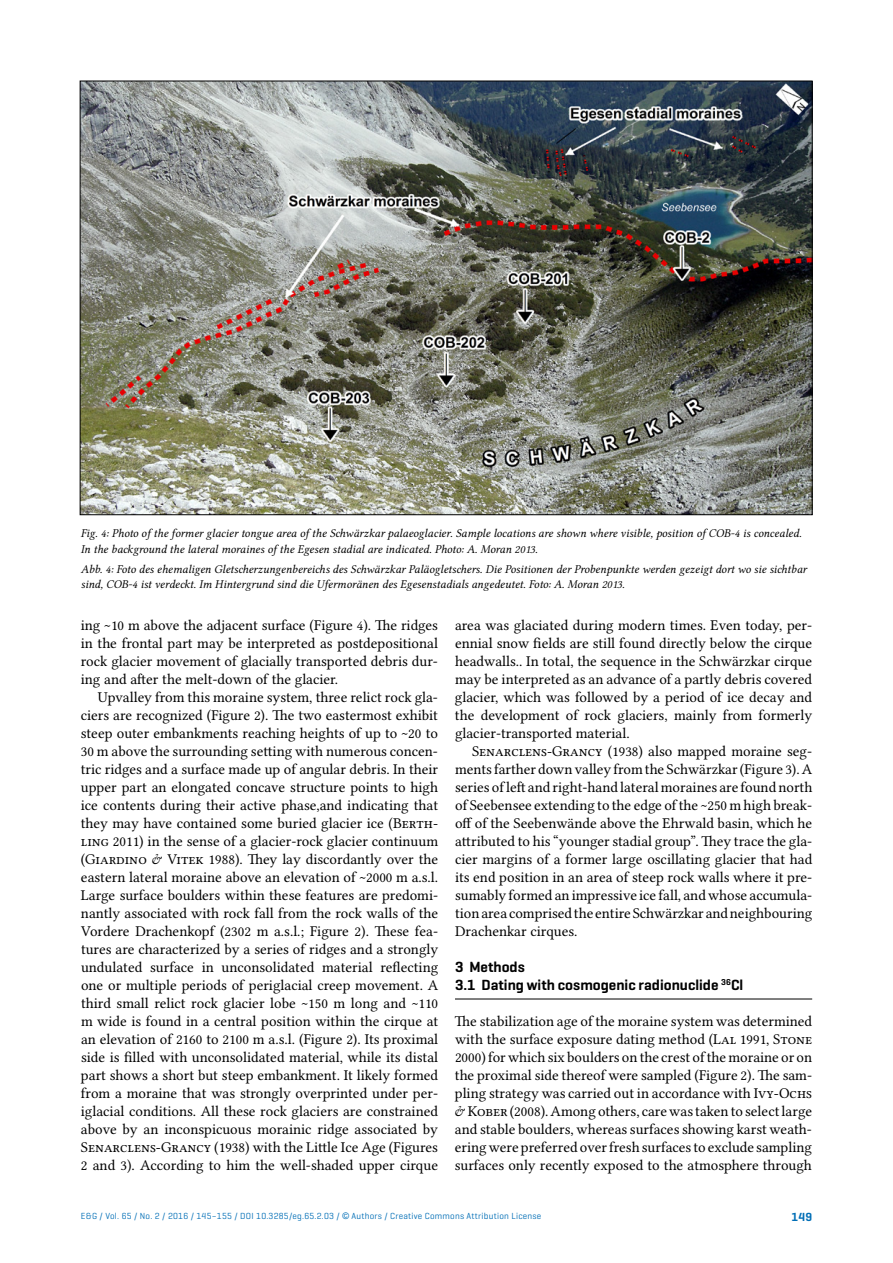
<style>
.page{position:relative;width:893px;height:1263px;background:#fff}
.page>*{position:absolute;margin:0;border:0;box-sizing:border-box;transform-origin:0 0}
.t1{font:15px/18px "Lin Libertine O";color:#000;text-align:justify}
.t2{font:600 15px/18px "Geogrotesque";color:#000}
.t3{font:12px/15.6px "Lin Libertine OI";color:#000}
.t4{font:600 12px "Geogrotesque";color:#006eb6}
.t5{font:9px "Geogrotesque";letter-spacing:.025em;color:#006eb6}
.s1{font-family:"Arial"}
</style>
<div class="page">
<hr style="left:455px;top:999px;width:357px;height:1px;background:#000">
<img style="left:82px;top:83px;width:729px;height:430px">
<p class="t3" style="left:81px;top:526px;width:722px">Fig. 4: Photo of the former glacier tongue area of the Schwärzkar palaeoglacier. Sample locations are shown where visible, position of COB-4 is concealed.<br>In the background the lateral moraines of the Egesen stadial are indicated. Photo: A. Moran 2013.</p>
<p class="t3" style="left:81px;top:561px;width:727px">Abb. 4: Foto des ehemaligen Gletscherzungenbereichs des Schwärzkar Paläogletschers. Die Positionen der Probenpunkte werden gezeigt dort wo sie sichtbar sind, COB-4 ist verdeckt. Im Hintergrund sind die Ufermoränen des Egesenstadials angedeutet. Foto: A. Moran 2013.</p>
<p class="t1" style="left:81px;top:616px;width:359px">ing ~10 m above the adjacent surface (Figure 4). The ridges in the frontal part may be interpreted as postdepositional rock glacier movement of glacially transported debris dur&shy;ing and after the melt-down of the glacier.</p>
<p class="t1" style="left:81px;top:688px;width:359px;text-indent:17px">Upvalley from this moraine system, three relict rock gla&shy;ciers are recognized (Figure 2). The two eastermost exhibit steep outer embankments reaching heights of up to ~20 to 30 m above the surrounding setting with numerous concen&shy;tric ridges and a surface made up of angular debris. In their upper part an elongated concave structure points to high ice contents during their active phase,and indicating that they may have contained some buried glacier ice (Berth&shy;ling 2011) in the sense of a glacier-rock glacier continuum (Giardino &amp; Vitek 1988). They lay discordantly over the eastern lateral moraine above an elevation of ~2000 m a.s.l.<br>Large surface boulders within these features are predomi&shy;nantly associated with rock fall from the rock walls of the Vordere Drachenkopf (2302 m a.s.l.; Figure 2). These fea&shy;tures are characterized by a series of ridges and a strongly undulated surface in unconsolidated material reflecting one or multiple periods of periglacial creep movement. A third small relict rock glacier lobe ~150 m long and ~110 m wide is found in a central position within the cirque at an elevation of 2160 to 2100 m a.s.l. (Figure 2). Its proximal side is filled with unconsolidated material, while its distal part shows a short but steep embankment. It likely formed from a moraine that was strongly overprinted under per&shy;iglacial conditions. All these rock glaciers are constrained above by an inconspicuous morainic ridge associated by Senarclens-Grancy (1938) with the Little Ice Age (Figures 2 and 3). According to him the well-shaded upper cirque</p>
<p class="t1" style="left:455px;top:616px;width:359px">area was glaciated during modern times. Even today, per&shy;ennial snow fields are still found directly below the cirque headwalls.. In total, the sequence in the Schwärzkar cirque may be interpreted as an advance of a partly debris covered glacier, which was followed by a period of ice decay and the development of rock glaciers, mainly from formerly glacier-transported material.</p>
<p class="t1" style="left:455px;top:742px;width:359px;text-indent:17px">Senarclens-Grancy (1938) also mapped moraine seg&shy;mentsfarther down valley fromthe Schwärzkar(Figure 3).A series ofleftand right-hand lateralmoraines are found north of Seebensee extending to the edge of the ~250 m high break&shy;off of the Seebenwände above the Ehrwald basin, which he attributed to his “younger stadial group”. They trace the gla&shy;cier margins of a former large oscillating glacier that had its end position in an area of steep rock walls where it pre&shy;sumably formed an impressive ice fall, andwhose accumula&shy;tionarea comprisedthe entireSchwärzkar andneighbouring Drachenkar cirques.</p>
<p class="t2" style="left:455px;top:958px;width:290px">3 Methods<br>3.1 Dating with cosmogenic radionuclide <sup>36</sup>Cl</p>
<p class="t1" style="left:455px;top:1012px;width:359px">The stabilization age of the moraine system was determined with the surface exposure dating method (Lal 1991, Stone 2000)forwhich six boulders on the crest ofthemoraine or on the proximal side thereof were sampled (Figure 2). The sam&shy;pling strategy was carried out in accordance with Ivy-Ochs &amp;Kober (2008).Among others, carewastaken to selectlarge and stable boulders, whereas surfaces showing karst weath&shy;eringwere preferred overfresh surfacesto exclude sampling surfaces only recently exposed to the atmosphere through</p>
<p class="t5" style="left:81px;top:1210px;width:462px">E&amp;G / Vol. 65 / No. 2 / 2016 / 145–155 / DOI 10.3285/eg.65.2.03 / <span class="s1">©</span> Authors / Creative Commons Attribution License</p>
<p class="t4" style="left:791px;top:1209px;width:22px">149</p>
</div>
